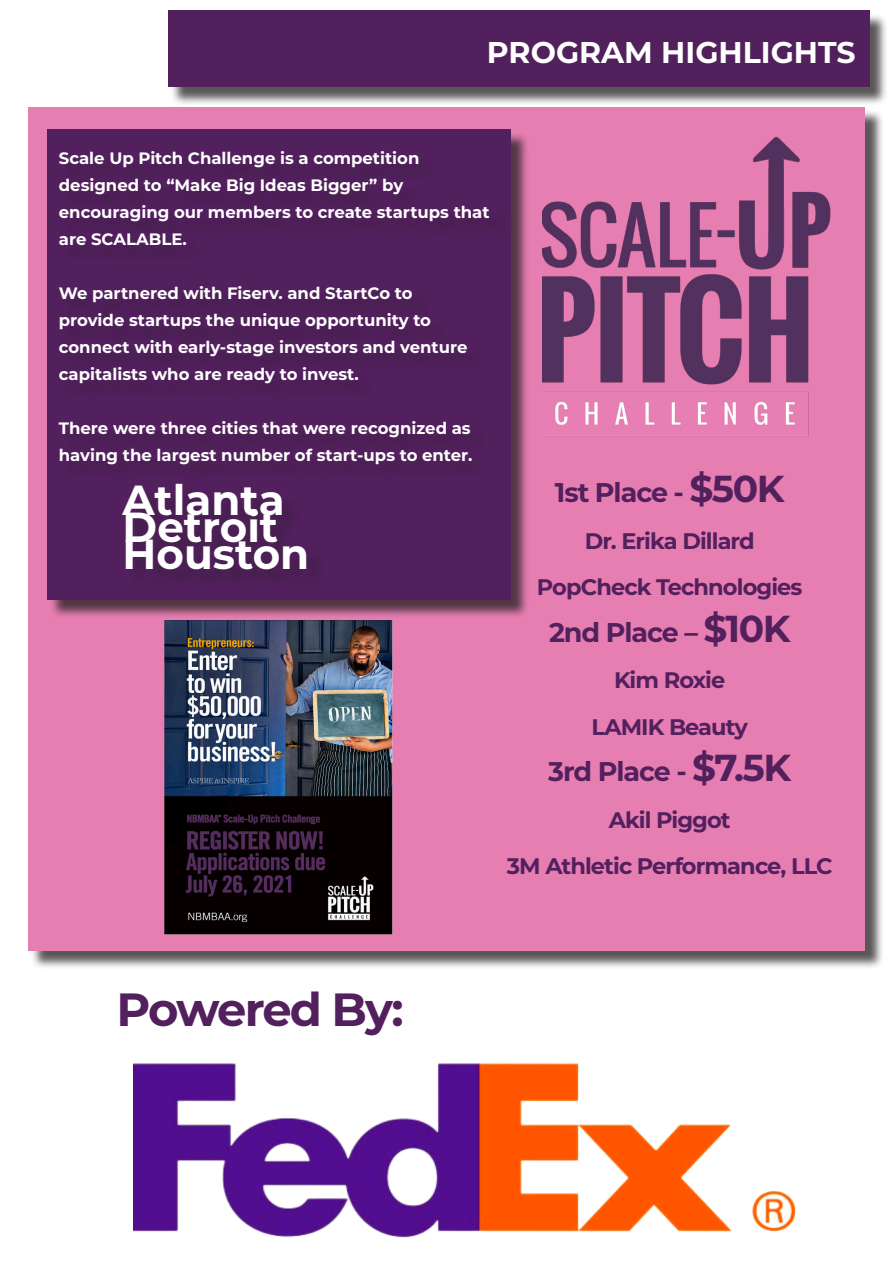
<style>
.page{position:relative;width:893px;height:1263px;background:#fff}
.page>*{position:absolute;margin:0;border:0;box-sizing:border-box;transform-origin:0 0}
.t1{font:700 46.5px "Montserrat";letter-spacing:-.05em;color:#52205d}
.t2{font:700 42px "Montserrat";color:#fff}
.t3{font:700 30px "Montserrat";color:#fff}
.t4{font:700 27px "Montserrat";letter-spacing:-.04em;color:#52205d}
.t5{font:700 22.5px "Montserrat";letter-spacing:-.04em;color:#52205d}
.t6{font:700 16.5px "Montserrat";color:#fff}
.s1{font-size:37.5px}
</style>
<div class="page">
<div style="left:31px;top:109px;width:853px;height:860px;background:#231f20;opacity:.75"></div>
<div style="left:28px;top:107px;width:837px;height:843px;background:#e67eb2"></div>
<div style="left:49px;top:131px;width:480px;height:487px;background:#231f20;opacity:.75"></div>
<div style="left:47px;top:129px;width:463px;height:471px;background:#52205d"></div>
<div style="left:170px;top:13px;width:718px;height:93px;background:#231f20;opacity:.75"></div>
<div style="left:168px;top:11px;width:702px;height:76px;background:#52205d"></div>
<img style="left:164px;top:621px;width:229px;height:314px">
<img style="left:542px;top:137px;width:289px;height:299px">
<img style="left:134px;top:1063px;width:662px;height:175px">
<p class="t3" style="left:487px;top:31px;width:370px">PROGRAM HIGHLIGHTS</p>
<p class="t6" style="left:59px;top:147px;width:362px">Scale Up Pitch Challenge is a competition</p>
<p class="t6" style="left:59px;top:174px;width:346px">designed to “Make Big Ideas Bigger” by</p>
<p class="t6" style="left:59px;top:201px;width:432px">encouraging our members to create startups that</p>
<p class="t6" style="left:59px;top:228px;width:130px">are SCALABLE.</p>
<p class="t6" style="left:59px;top:282px;width:355px">We partnered with Fiserv. and StartCo to</p>
<p class="t6" style="left:59px;top:309px;width:374px">provide startups the unique opportunity to</p>
<p class="t6" style="left:59px;top:336px;width:410px">connect with early-stage investors and venture</p>
<p class="t6" style="left:59px;top:363px;width:301px">capitalists who are ready to invest.</p>
<p class="t6" style="left:59px;top:417px;width:413px">There were three cities that were recognized as</p>
<p class="t6" style="left:59px;top:444px;width:415px">having the largest number of start-ups to enter.</p>
<p class="t2" style="left:123px;top:470px;width:163px">Atlanta</p>
<p class="t2" style="left:123px;top:497px;width:157px">Detroit</p>
<p class="t2" style="left:123px;top:524px;width:188px">Houston</p>
<p class="t4" style="left:555px;top:473px;width:231px">1st Place - <span class="s1">$50K</span></p>
<p class="t5" style="left:585px;top:524px;width:172px">Dr. Erika Dillard</p>
<p class="t5" style="left:537px;top:571px;width:267px">PopCheck Technologies</p>
<p class="t4" style="left:549px;top:612px;width:243px">2nd Place – <span class="s1">$10K</span></p>
<p class="t5" style="left:614px;top:664px;width:113px">Kim Roxie</p>
<p class="t5" style="left:591px;top:710px;width:158px">LAMIK Beauty</p>
<p class="t4" style="left:548px;top:752px;width:244px">3rd Place - <span class="s1">$7.5K</span></p>
<p class="t5" style="left:609px;top:803px;width:123px">Akil Piggot</p>
<p class="t5" style="left:507px;top:850px;width:327px">3M Athletic Performance, LLC</p>
<p class="t1" style="left:117px;top:975px;width:288px">Powered By:</p>
</div>
